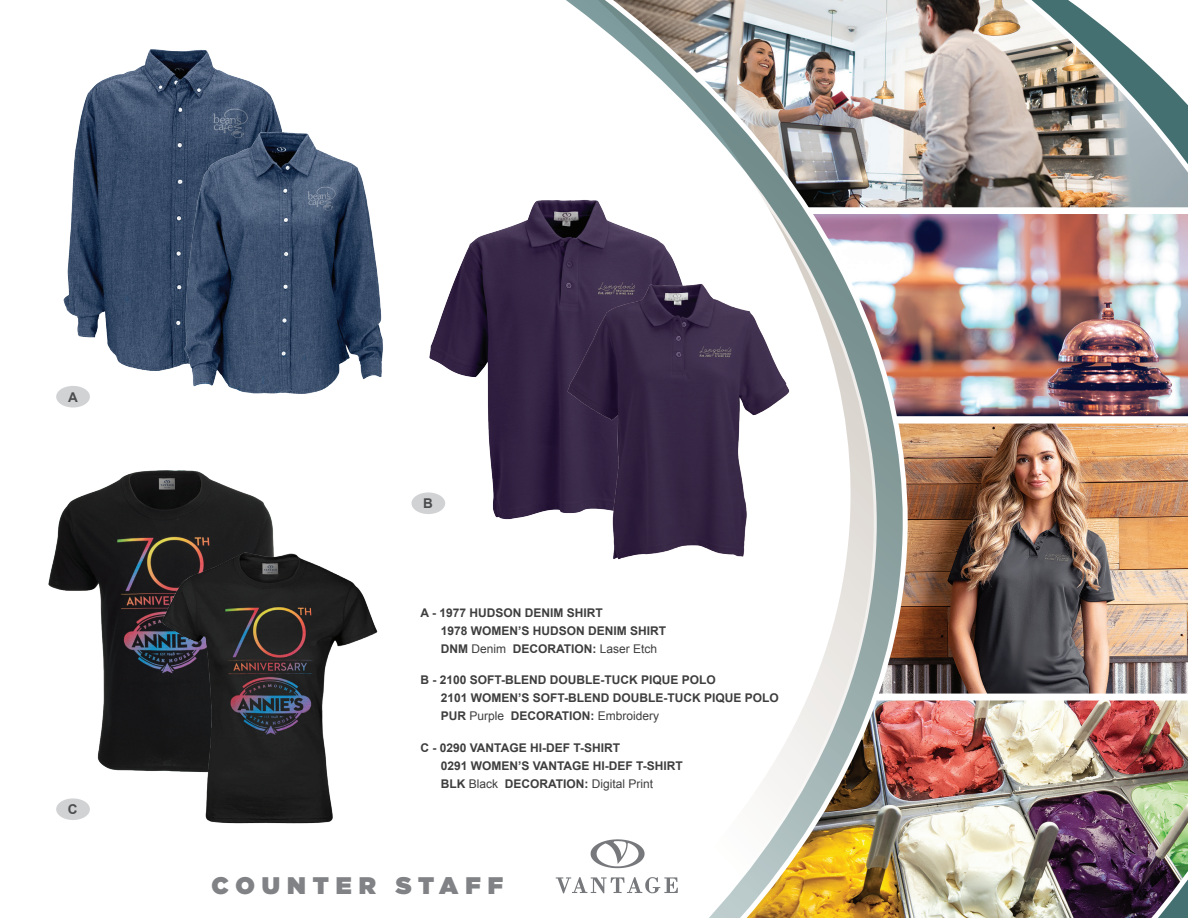
<style>
.page{position:relative;width:1188px;height:918px;background:#fff}
.page>*{position:absolute;margin:0;border:0;box-sizing:border-box;transform-origin:0 0}
.t1{font:900 24px "Gotham HTF";letter-spacing:.29em;color:#808285}
.t2{font:700 13.5px "Arial";color:#4b4c4d}
.t3{font:700 12px/18px "Arial";color:#3e3e3f}
.s1{font-weight:400}
</style>
<div class="page">
<img style="left:555px;top:0;width:633px;height:918px">
<svg style="left:1045px;top:0;width:143px;height:170px"></svg>
<img style="left:415px;top:178px;width:281px;height:342px">
<img style="left:553px;top:279px;width:250px;height:286px">
<img style="left:48px;top:470px;width:226px;height:301px">
<img style="left:121px;top:546px;width:257px;height:278px">
<img style="left:60px;top:49px;width:218px;height:341px">
<img style="left:135px;top:114px;width:297px;height:298px">
<div style="left:56px;top:386px;width:34px;height:22px;background:#d1d2d4;border-radius:50%"></div>
<div style="left:56px;top:798px;width:34px;height:22px;background:#d1d2d4;border-radius:50%"></div>
<div style="left:411px;top:492px;width:34px;height:22px;background:#d1d2d4;border-radius:50%"></div>
<p class="t2" style="left:68px;top:389px;width:11px">A</p>
<p class="t2" style="left:68px;top:802px;width:11px">C</p>
<p class="t2" style="left:423px;top:496px;width:11px">B</p>
<p class="t3" style="left:441px;top:604px;width:227px;text-indent:-20px">A - 1977 HUDSON DENIM SHIRT<br>1978 WOMEN’S HUDSON DENIM SHIRT<br>DNM <span class="s1">Denim</span> DECORATION: <span class="s1">Laser Etch</span></p>
<p class="t3" style="left:441px;top:671px;width:340px;text-indent:-20px">B - 2100 SOFT-BLEND DOUBLE-TUCK PIQUE POLO<br>2101 WOMEN’S SOFT-BLEND DOUBLE-TUCK PIQUE POLO<br>PUR <span class="s1">Purple</span> DECORATION: <span class="s1">Embroidery</span></p>
<p class="t3" style="left:441px;top:739px;width:244px;text-indent:-20px">C - 0290 VANTAGE HI-DEF T-SHIRT<br>0291 WOMEN’S VANTAGE HI-DEF T-SHIRT<br>BLK <span class="s1">Black</span> DECORATION: <span class="s1">Digital Print</span></p>
<h1 class="t1" style="left:212px;top:872px;width:293px">COUNTER STAFF</h1>
</div>
